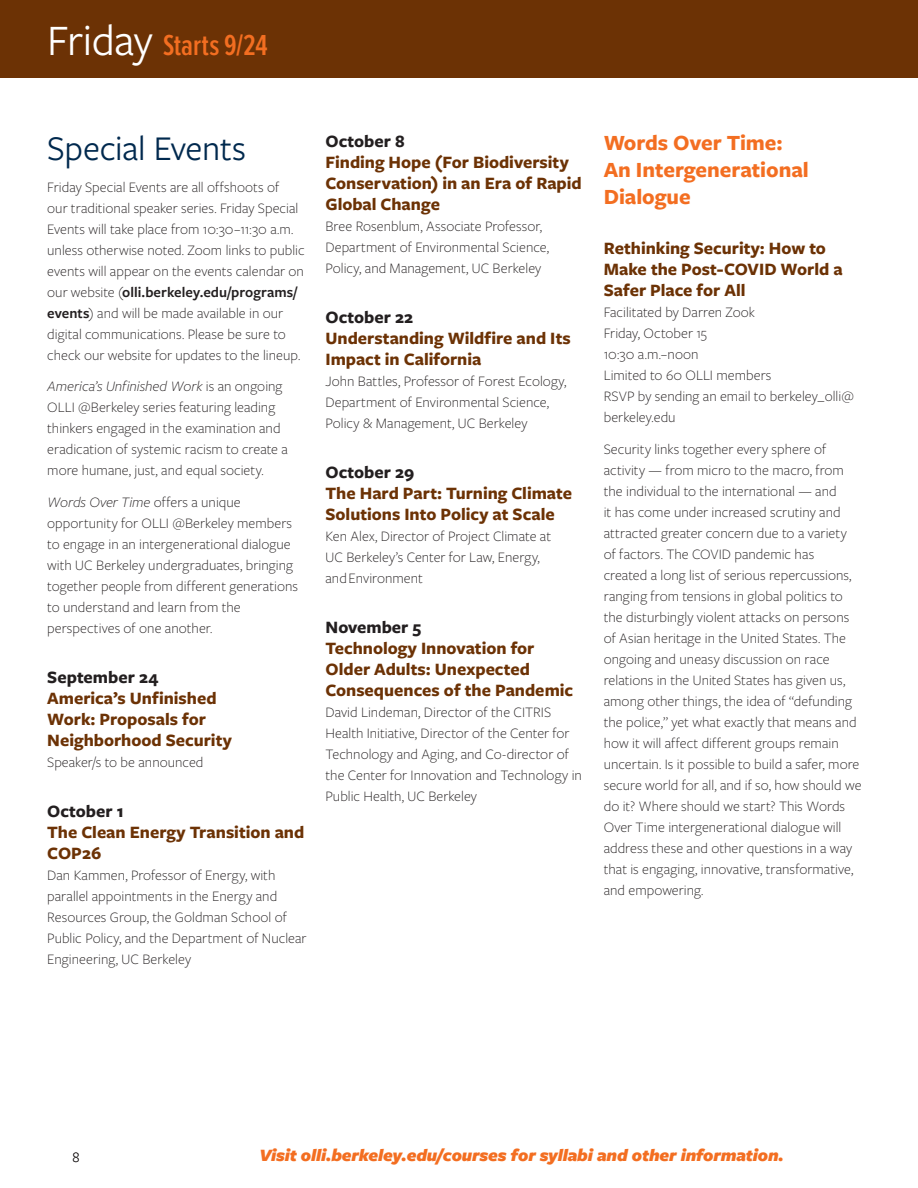
<style>
.page{position:relative;width:918px;height:1188px;background:#fff}
.page>*{position:absolute;margin:0;border:0;box-sizing:border-box;transform-origin:0 0}
.Speaker_Series_Headi{font:36px "Freight Sans Pro";letter-spacing:-.01em;color:#00294e}
.t1{font:600 30px "Proxima Nova Ex Cn";letter-spacing:-.005em;color:#f36e21}
.Speaker_Series_Headi-2{font:700 22.5px/27px "Freight Sans Pro";color:#f36e21}
.Special_Events_Cours{font:700 18px/21px "Freight Sans Pro";color:#6c3205}
.t2{font:italic 900 18px "Freight Sans Pro";letter-spacing:-.01em;color:#f36e21}
.Freight_Sans_BodyTex{font:300 15px/21px "Freight Sans Pro";color:#231f20}
.s1{font-family:"Freight Sans Pro";font-weight:400;font-size:45px;color:#fff}
.s2{font-weight:600}
.s3{font-style:italic}
.s4{color:#231f20}
</style>
<div class="page">
<div style="left:0;top:0;width:918px;height:77px;background:#6c3205"></div>
<p class="t1" style="left:47px;top:29px;width:222px"><span class="s1">Friday</span> Starts 9/24</p>
<p class="Speaker_Series_Headi" style="left:47px;top:124px;width:200px">Special Events</p>
<p class="Freight_Sans_BodyTex" style="left:47px;top:176px;width:259px">Friday Special Events are all offshoots of<br>our traditional speaker series. Friday Special Events will take place from 10:30–11:30 a.m. unless otherwise noted. Zoom links to public events will appear on the events calendar on our website (<span class="s2">olli.berkeley.edu/programs/ events</span>) and will be made available in our digital communications. Please be sure to check our website for updates to the lineup.</p>
<p class="Freight_Sans_BodyTex" style="left:47px;top:375px;width:242px"><span class="s3">America’s Unfinished Work</span> is an ongoing OLLI @Berkeley series featuring leading thinkers engaged in the examination and eradication of systemic racism to create a more humane, just, and equal society.</p>
<p class="Freight_Sans_BodyTex" style="left:47px;top:491px;width:252px"><span class="s3">Words Over Time</span> offers a unique opportunity for OLLI @Berkeley members to engage in an intergenerational dialogue with UC Berkeley undergraduates, bringing together people from different generations to understand and learn from the perspectives of one another.</p>
<p class="Special_Events_Cours" style="left:47px;top:666px;width:186px"><span class="s4">September 24<br></span>America’s Unfinished<br>Work: Proposals for<br>Neighborhood Security</p>
<p class="Freight_Sans_BodyTex" style="left:47px;top:751px;width:158px">Speaker/s to be announced</p>
<p class="Special_Events_Cours" style="left:47px;top:800px;width:259px"><span class="s4">October 1<br></span>The Clean Energy Transition and<br>COP26</p>
<p class="Freight_Sans_BodyTex" style="left:47px;top:864px;width:261px">Dan Kammen, Professor of Energy, with parallel appointments in the Energy and Resources Group, the Goldman School of Public Policy, and the Department of Nuclear Engineering, UC Berkeley</p>
<p class="Special_Events_Cours" style="left:326px;top:130px;width:258px"><span class="s4">October 8<br></span>Finding Hope (For Biodiversity<br>Conservation) in an Era of Rapid<br>Global Change</p>
<p class="Freight_Sans_BodyTex" style="left:326px;top:215px;width:225px">Bree Rosenblum, Associate Professor,<br>Department of Environmental Science,<br>Policy, and Management, UC Berkeley</p>
<p class="Special_Events_Cours" style="left:326px;top:306px;width:247px"><span class="s4">October 22<br></span>Understanding Wildfire and Its<br>Impact in California</p>
<p class="Freight_Sans_BodyTex" style="left:326px;top:370px;width:242px">John Battles, Professor of Forest Ecology,<br>Department of Environmental Science,<br>Policy &amp; Management, UC Berkeley</p>
<p class="Special_Events_Cours" style="left:326px;top:461px;width:248px"><span class="s4">October 29<br></span>The Hard Part: Turning Climate<br>Solutions Into Policy at Scale</p>
<p class="Freight_Sans_BodyTex" style="left:326px;top:525px;width:227px">Ken Alex, Director of Project Climate at<br>UC Berkeley’s Center for Law, Energy, and Environment</p>
<p class="Special_Events_Cours" style="left:326px;top:616px;width:249px"><span class="s4">November 5<br></span>Technology Innovation for<br>Older Adults: Unexpected<br>Consequences of the Pandemic</p>
<p class="Freight_Sans_BodyTex" style="left:326px;top:701px;width:258px">David Lindeman, Director of the CITRIS Health Initiative, Director of the Center for Technology and Aging, and Co-director of the Center for Innovation and Technology in Public Health, UC Berkeley</p>
<p class="Speaker_Series_Headi-2" style="left:604px;top:129px;width:207px">Words Over Time:<br>An Intergenerational<br>Dialogue</p>
<p class="Special_Events_Cours" style="left:604px;top:237px;width:240px">Rethinking Security: How to<br>Make the Post-COVID World a<br>Safer Place for All</p>
<p class="Freight_Sans_BodyTex" style="left:604px;top:301px;width:252px">Facilitated by Darren Zook<br>Friday, October 15<br>10:30 a.m.–noon<br>Limited to 60 OLLI members<br>RSVP by sending an email to berkeley_olli@ berkeley.edu</p>
<p class="Freight_Sans_BodyTex" style="left:604px;top:438px;width:259px">Security links together every sphere of activity — from micro to the macro, from the individual to the international — and<br>it has come under increased scrutiny and attracted greater concern due to a variety of factors. The COVID pandemic has created a long list of serious repercussions, ranging from tensions in global politics to the disturbingly violent attacks on persons of Asian heritage in the United States. The ongoing and uneasy discussion on race relations in the United States has given us, among other things, the idea of “defunding the police,” yet what exactly that means and how it will affect different groups remain uncertain. Is it possible to build a safer, more secure world for all, and if so, how should we do it? Where should we start? This Words Over Time intergenerational dialogue will address these and other questions in a way that is engaging, innovative, transformative, and empowering.</p>
<p class="Freight_Sans_BodyTex" style="left:73px;top:1146px;width:9px">8</p>
<p class="t2" style="left:259px;top:1143px;width:526px">Visit olli.berkeley.edu/courses for syllabi and other information.</p>
</div>
